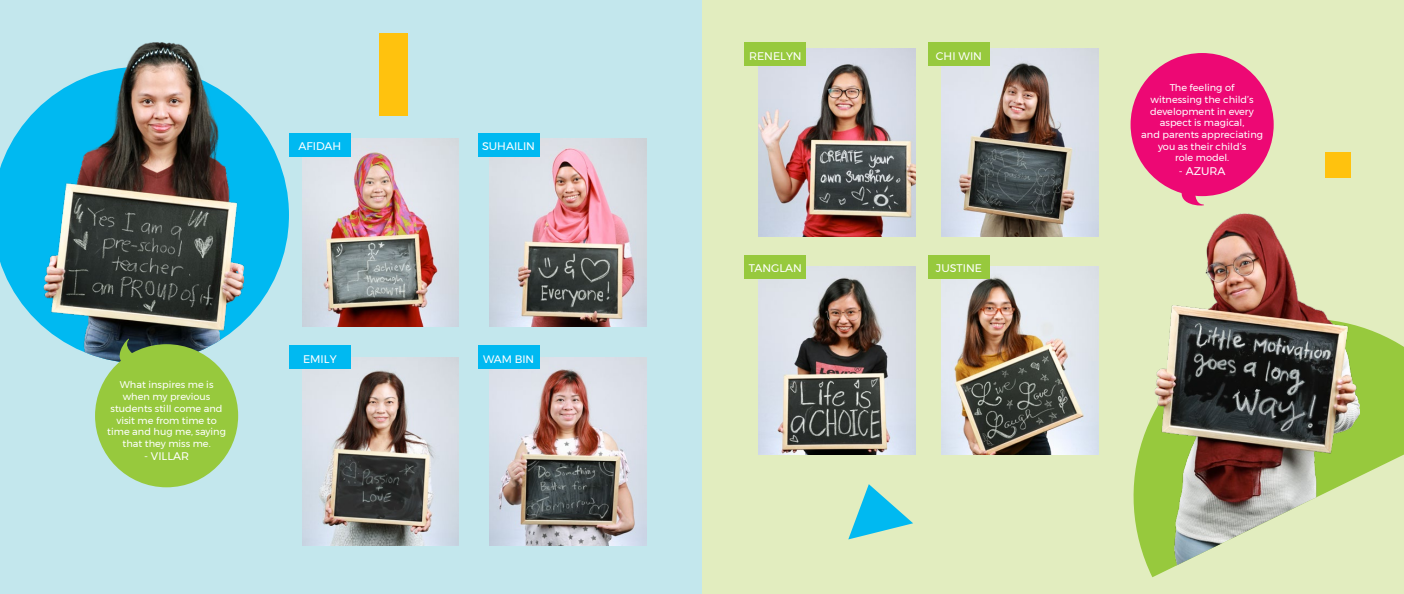
<style>
.page{position:relative;width:1404px;height:594px;background:#fff}
.page>*{position:absolute;margin:0;border:0;box-sizing:border-box;transform-origin:0 0}
.t1{font:11.02px "Montserrat";color:#fff}
.t2{font:10.8px "Montserrat";color:#fff}
.t3{font:9.75px/11.7px "Montserrat";color:#fff;text-align:center}
</style>
<div class="page">
<div style="left:0;top:0;width:702px;height:594px;background:#c3e7ed"></div>
<div style="left:702px;top:0;width:702px;height:594px;background:#e2edbf"></div>
<img style="left:302px;top:139px;width:157px;height:188px">
<img style="left:489px;top:139px;width:157px;height:188px">
<img style="left:302px;top:357px;width:157px;height:188px">
<img style="left:489px;top:357px;width:157px;height:188px">
<img style="left:759px;top:48px;width:156px;height:188px">
<img style="left:942px;top:48px;width:156px;height:188px">
<img style="left:759px;top:267px;width:156px;height:188px">
<img style="left:942px;top:267px;width:156px;height:188px">
<svg style="left:1179px;top:192px;width:34px;height:14px"></svg>
<div style="left:289px;top:133px;width:62px;height:24px;background:#00b9f1"></div>
<div style="left:478px;top:133px;width:61px;height:24px;background:#00b9f1"></div>
<div style="left:289px;top:345px;width:62px;height:24px;background:#00b9f1"></div>
<div style="left:478px;top:345px;width:61px;height:24px;background:#00b9f1"></div>
<div style="left:745px;top:43px;width:61px;height:23px;background:#97c93d"></div>
<div style="left:928px;top:43px;width:62px;height:23px;background:#97c93d"></div>
<div style="left:745px;top:255px;width:61px;height:23px;background:#97c93d"></div>
<div style="left:928px;top:255px;width:62px;height:23px;background:#97c93d"></div>
<svg style="left:1133px;top:326px;width:271px;height:251px"></svg>
<svg style="left:0;top:103px;width:289px;height:224px;fill:#00b9f1"></svg>
<img style="left:44px;top:42px;width:200px;height:321px">
<svg style="left:110px;top:332px;width:30px;height:38px"></svg>
<img style="left:1154px;top:213px;width:206px;height:363px">
<div style="left:379px;top:33px;width:29px;height:83px;background:#ffc20e"></div>
<svg style="left:848px;top:484px;width:65px;height:55px"></svg>
<div style="left:1325px;top:152px;width:26px;height:26px;background:#ffc20e"></div>
<div style="left:95px;top:344px;width:143px;height:143px;background:#97c93d;border-radius:50%"></div>
<div style="left:1131px;top:53px;width:143px;height:143px;background:#ed0874;border-radius:50%"></div>
<p class="t1" style="left:299px;top:138px;width:44px">AFIDAH</p>
<p class="t1" style="left:482px;top:138px;width:54px">SUHAILIN</p>
<p class="t3" style="left:107px;top:379px;width:120px">What inspires me is when my previous students still come and visit me from time to time and hug me, saying that they miss me.</p>
<p class="t1" style="left:144px;top:448px;width:47px">- VILLAR</p>
<p class="t1" style="left:303px;top:350px;width:35px">EMILY</p>
<p class="t2" style="left:483px;top:350px;width:53px">WAM BIN</p>
<p class="t1" style="left:749px;top:47px;width:54px">RENELYN</p>
<p class="t1" style="left:936px;top:47px;width:48px">CHI WIN</p>
<p class="t1" style="left:749px;top:260px;width:55px">TANGLAN</p>
<p class="t1" style="left:936px;top:260px;width:48px">JUSTINE</p>
<p class="t3" style="left:1141px;top:82px;width:123px">The feeling of<br>witnessing the child’s development in every aspect is magical,<br>and parents appreciating you as their child’s<br>role model.</p>
<p class="t1" style="left:1179px;top:162px;width:48px">- AZURA</p>
</div>
